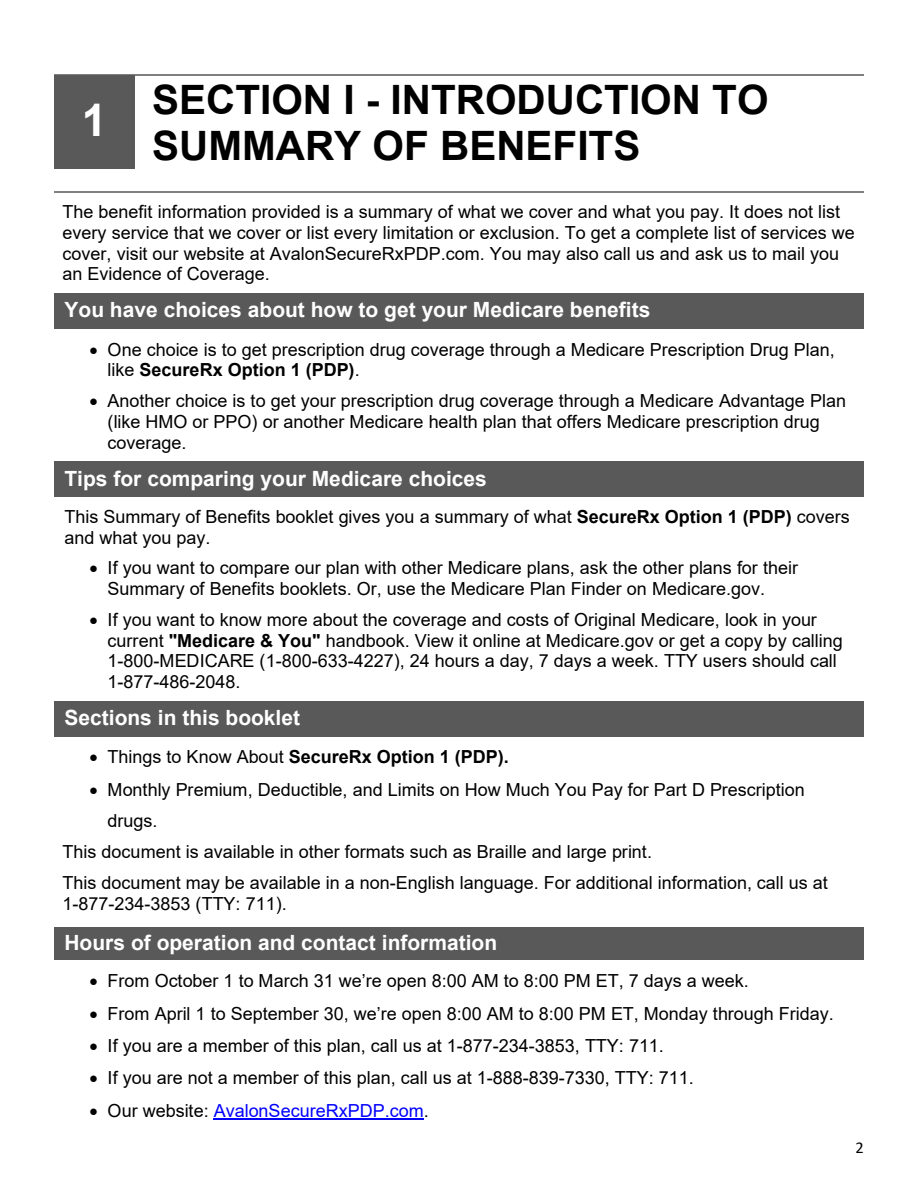
<style>
.page{position:relative;width:918px;height:1188px;background:#fff}
.page>*{position:absolute;margin:0;border:0;box-sizing:border-box;transform-origin:0 0}
.t1{font:700 45px "Arial";color:#fff}
.t2{font:700 40.5px/46.7px "Arial";color:#000}
.t3{font:700 21px "Arial";color:#fff}
.t4{font:18px/20.7px "Arial";color:#000}
.t5{font:700 18px "Arial";color:#000}
.t6{font:18px "Arial";color:#00f}
.t7{font:16.5px "Calibri";color:#000}
.s1{font-weight:700}
.s2{font-weight:400}
.s3{color:#000}
</style>
<div class="page">
<hr style="left:214px;top:1119px;width:210px;height:1px;background:#00f">
<hr style="left:54px;top:735px;width:810px;height:1px;background:#595959">
<hr style="left:54px;top:327px;width:810px;height:2px;background:#595959">
<hr style="left:54px;top:191px;width:810px;height:2px;background:#7f7f7f">
<div style="left:54px;top:76px;width:81px;height:93px;background:#595959"></div>
<hr style="left:54px;top:74px;width:81px;height:2px;background:#7f7f7f">
<hr style="left:136px;top:74px;width:728px;height:2px;background:#7f7f7f">
<div style="left:54px;top:295px;width:810px;height:32px;background:#595959"></div>
<hr style="left:54px;top:293px;width:810px;height:2px;background:#595959">
<div style="left:54px;top:463px;width:810px;height:33px;background:#595959"></div>
<hr style="left:54px;top:462px;width:810px;height:1px;background:#595959">
<hr style="left:54px;top:496px;width:810px;height:1px;background:#595959">
<div style="left:54px;top:703px;width:810px;height:32px;background:#595959"></div>
<hr style="left:54px;top:701px;width:810px;height:2px;background:#595959">
<div style="left:54px;top:928px;width:810px;height:32px;background:#595959"></div>
<h2 class="t1" style="left:82px;top:88px;width:27px">1</h2>
<h2 class="t2" style="left:152px;top:76px;width:618px">SECTION I - INTRODUCTION TO<br>SUMMARY OF BENEFITS</h2>
<p class="t4" style="left:63px;top:202px;width:794px">The benefit information provided is a summary of what we cover and what you pay. It does not list every service that we cover or list every limitation or exclusion. To get a complete list of services we cover, visit our website at AvalonSecureRxPDP.com. You may also call us and ask us to mail you an Evidence of Coverage.</p>
<h3 class="t3" style="left:65px;top:295px;width:587px">You have choices about how to get your Medicare benefits</h3>
<p class="t4" style="left:108px;top:339px;width:729px;text-indent:-18px">• One choice is to get prescription drug coverage through a Medicare Prescription Drug Plan, like <span class="s1">SecureRx Option 1 (PDP)</span>.</p>
<p class="t4" style="left:108px;top:391px;width:740px;text-indent:-18px">• Another choice is to get your prescription drug coverage through a Medicare Advantage Plan (like HMO or PPO) or another Medicare health plan that offers Medicare prescription drug coverage.</p>
<h3 class="t3" style="left:65px;top:463px;width:424px">Tips for comparing your Medicare choices</h3>
<p class="t4" style="left:65px;top:506px;width:787px">This Summary of Benefits booklet gives you a summary of what <span class="s1">SecureRx Option 1 (PDP)</span> covers and what you pay.</p>
<p class="t4" style="left:108px;top:558px;width:692px;text-indent:-18px">• If you want to compare our plan with other Medicare plans, ask the other plans for their<br>Summary of Benefits booklets. Or, use the Medicare Plan Finder on Medicare.gov.</p>
<p class="t4" style="left:108px;top:609px;width:737px;text-indent:-18px">• If you want to know more about the coverage and costs of Original Medicare, look in your current <span class="s1">"Medicare &amp; You"</span> handbook. View it online at Medicare.gov or get a copy by calling 1-800-MEDICARE (1-800-633-4227), 24 hours a day, 7 days a week. TTY users should call 1-877-486-2048.</p>
<h3 class="t3" style="left:65px;top:703px;width:237px">Sections in this booklet</h3>
<p class="t5" style="left:90px;top:744px;width:421px">• <span class="s2">Things to Know About</span> SecureRx Option 1 (PDP).</p>
<p class="t4" style="left:108px;top:774px;width:699px;line-height:31.2px;text-indent:-18px">• Monthly Premium, Deductible, and Limits on How Much You Pay for Part D Prescription drugs.</p>
<p class="t4" style="left:63px;top:841px;width:591px">This document is available in other formats such as Braille and large print.</p>
<p class="t4" style="left:63px;top:872px;width:767px">This document may be available in a non-English language. For additional information, call us at<br>1-877-234-3853 (TTY: 711).</p>
<h3 class="t3" style="left:65px;top:928px;width:434px">Hours of operation and contact information</h3>
<p class="t4" style="left:90px;top:970px;width:661px">• From October 1 to March 31 we’re open 8:00 AM to 8:00 PM ET, 7 days a week.</p>
<p class="t4" style="left:90px;top:1003px;width:746px">• From April 1 to September 30, we’re open 8:00 AM to 8:00 PM ET, Monday through Friday.</p>
<p class="t4" style="left:90px;top:1035px;width:576px">• If you are a member of this plan, call us at 1-877-234-3853, TTY: 711.</p>
<p class="t4" style="left:90px;top:1067px;width:606px">• If you are not a member of this plan, call us at 1-888-839-7330, TTY: 711.</p>
<p class="t6" style="left:90px;top:1098px;width:341px"><span class="s3">• Our website:</span> AvalonSecureRxPDP.com<span class="s3">.</span></p>
<p class="t7" style="left:856px;top:1136px;width:10px">2</p>
</div>
